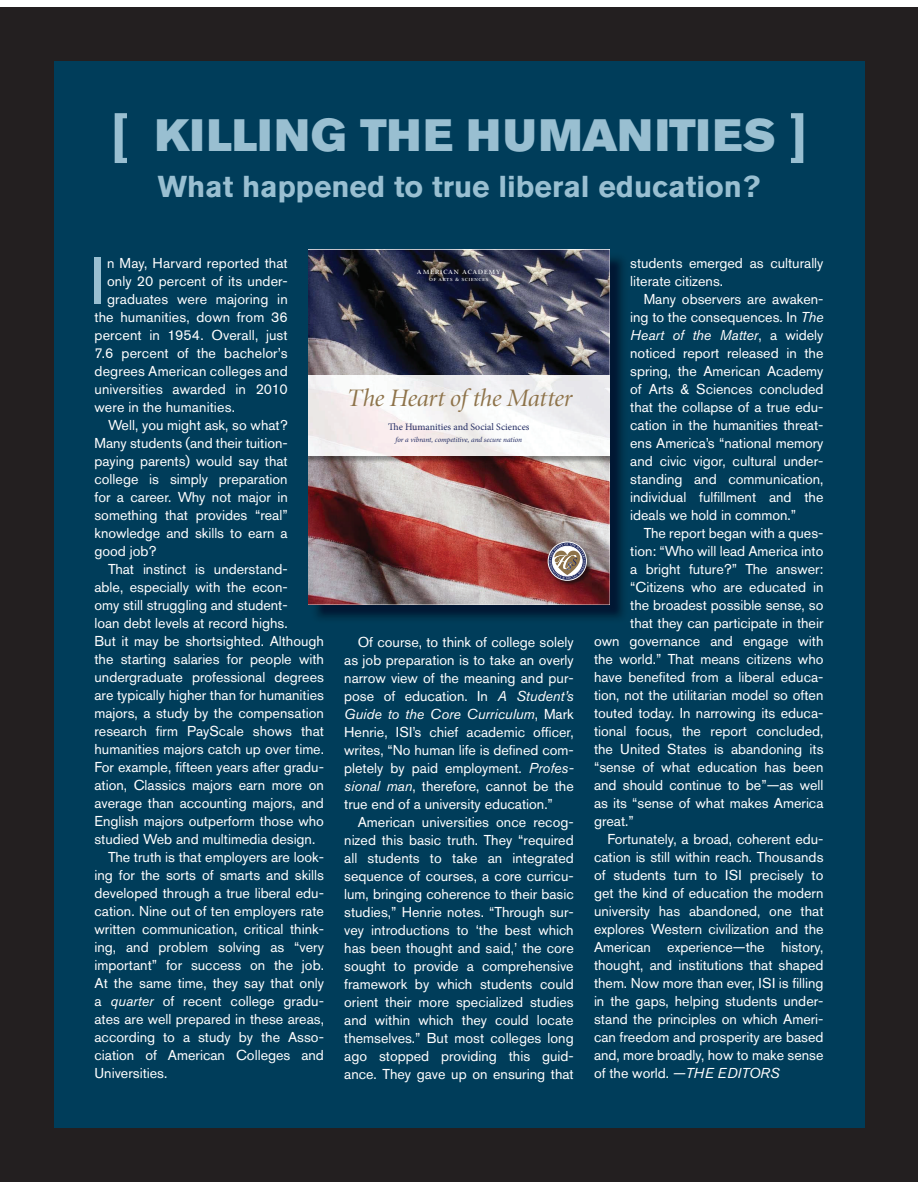
<style>
.page{position:relative;width:918px;height:1188px;background:#fff}
.page>*{position:absolute;margin:0;border:0;box-sizing:border-box;transform-origin:0 0}
.t1{font:65.25px "Akzidenz Grotesk BE";color:#99bfd1}
.t2{font:45px "Akzidenz Grotesk BE Super";letter-spacing:.02em;color:#99bfd1}
.t3{font:700 30px "Akzidenz Grotesk BE";color:#99bfd1}
.t4{font:italic 25.2px "Minion Display";letter-spacing:-.01em;color:#8e734a}
.t5{font:14.25px/18px "Akzidenz Grotesk BE";color:#fff;text-align:justify}
.t6{font:9.9px "Minion Pro";color:#232c63}
.t7{font:8.85px "Cycles Small Caps";letter-spacing:.05em;color:#fff}
.t8{font:italic 7.35px "Minion Pro";letter-spacing:-.01em;color:#232c63}
.t9{font:6.45px "Cycles Small Caps";letter-spacing:.05em;color:#fff}
.s1{font-size:54px}
.s2{font-style:italic}
</style>
<div class="page">
<div style="left:0;top:7px;width:918px;height:1174px;background:#231f20"></div>
<div style="left:54px;top:61px;width:810px;height:1066px;background:#003d5a"></div>
<img style="left:308px;top:250px;width:302px;height:355px">
<img style="left:308px;top:375px;width:302px;height:88px">
<img style="left:548px;top:541px;width:44px;height:44px">
<div style="left:548px;top:542px;width:39px;height:38px;border:1px solid #fff;border-radius:50%"></div>
<svg style="left:549px;top:543px;width:36px;height:36px"></svg>
<h2 class="t2" style="left:112px;top:119px;width:695px"><span class="s1">[</span> KILLING THE HUMANITIES <span class="s1">]</span></h2>
<h3 class="t3" style="left:158px;top:176px;width:604px">What happened to true liberal education?</h3>
<h1 class="t1" style="left:90px;top:258px;width:16px">I</h1>
<p class="t5" style="left:107px;top:255px;width:182px">n May, Harvard reported that</p>
<p class="t5" style="left:107px;top:273px;width:182px">only 20 percent of its under-</p>
<p class="t5" style="left:107px;top:291px;width:182px">graduates were majoring in</p>
<p class="t5" style="left:95px;top:309px;width:195px">the humanities, down from 36</p>
<p class="t5" style="left:95px;top:327px;width:195px">percent in 1954. Overall, just</p>
<p class="t5" style="left:95px;top:345px;width:195px">7.6 percent of the bachelor’s</p>
<p class="t5" style="left:95px;top:363px;width:195px">degrees American colleges and</p>
<p class="t5" style="left:95px;top:381px;width:195px">universities awarded in 2010</p>
<p class="t5" style="left:95px;top:399px;width:142px">were in the humanities.</p>
<p class="t5" style="left:108px;top:417px;width:181px">Well, you might ask, so what?</p>
<p class="t5" style="left:95px;top:435px;width:195px">Many students (and their tuition-</p>
<p class="t5" style="left:95px;top:453px;width:195px">paying parents) would say that</p>
<p class="t5" style="left:95px;top:471px;width:195px">college is simply preparation</p>
<p class="t5" style="left:95px;top:489px;width:195px">for a career. Why not major in</p>
<p class="t5" style="left:95px;top:507px;width:195px">something that provides “real”</p>
<p class="t5" style="left:95px;top:525px;width:195px">knowledge and skills to earn a</p>
<p class="t5" style="left:95px;top:543px;width:64px">good job?</p>
<p class="t5" style="left:108px;top:561px;width:181px">That instinct is understand-</p>
<p class="t5" style="left:95px;top:579px;width:195px">able, especially with the econ-</p>
<p class="t5" style="left:95px;top:597px;width:195px">omy still struggling and student-</p>
<p class="t5" style="left:95px;top:615px;width:195px">loan debt levels at record highs.</p>
<p class="t5" style="left:95px;top:633px;width:231px">But it may be shortsighted. Although</p>
<p class="t5" style="left:95px;top:651px;width:231px">the starting salaries for people with</p>
<p class="t5" style="left:95px;top:669px;width:231px">undergraduate professional degrees</p>
<p class="t5" style="left:95px;top:687px;width:231px">are typically higher than for humanities</p>
<p class="t5" style="left:95px;top:705px;width:231px">majors, a study by the compensation</p>
<p class="t5" style="left:95px;top:723px;width:231px">research firm PayScale shows that</p>
<p class="t5" style="left:95px;top:741px;width:231px">humanities majors catch up over time.</p>
<p class="t5" style="left:95px;top:759px;width:231px">For example, fifteen years after gradu-</p>
<p class="t5" style="left:95px;top:777px;width:231px">ation, Classics majors earn more on</p>
<p class="t5" style="left:95px;top:795px;width:231px">average than accounting majors, and</p>
<p class="t5" style="left:95px;top:813px;width:231px">English majors outperform those who</p>
<p class="t5" style="left:95px;top:831px;width:222px">studied Web and multimedia design.</p>
<p class="t5" style="left:108px;top:849px;width:217px">The truth is that employers are look-</p>
<p class="t5" style="left:95px;top:867px;width:231px">ing for the sorts of smarts and skills</p>
<p class="t5" style="left:95px;top:885px;width:231px">developed through a true liberal edu-</p>
<p class="t5" style="left:95px;top:903px;width:231px">cation. Nine out of ten employers rate</p>
<p class="t5" style="left:95px;top:921px;width:231px">written communication, critical think-</p>
<p class="t5" style="left:95px;top:939px;width:231px">ing, and problem solving as “very</p>
<p class="t5" style="left:95px;top:957px;width:231px">important” for success on the job.</p>
<p class="t5" style="left:95px;top:975px;width:231px">At the same time, they say that only</p>
<p class="t5" style="left:95px;top:993px;width:231px">a <span class="s2">quarter</span> of recent college gradu-</p>
<p class="t5" style="left:95px;top:1011px;width:231px">ates are well prepared in these areas,</p>
<p class="t5" style="left:95px;top:1029px;width:231px">according to a study by the Asso-</p>
<p class="t5" style="left:95px;top:1047px;width:231px">ciation of American Colleges and</p>
<p class="t5" style="left:95px;top:1065px;width:74px">Universities.</p>
<p class="t7" style="left:417px;top:266px;width:85px">american academy</p>
<p class="t9" style="left:429px;top:275px;width:61px">of arts &amp; sciences</p>
<h3 class="t4" style="left:346px;top:388px;width:227px">The Heart of the Matter</h3>
<p class="t6" style="left:388px;top:421px;width:143px">The Humanities and Social Sciences</p>
<p class="t8" style="left:396px;top:435px;width:128px">for a vibrant, competitive, and secure nation</p>
<p class="t5" style="left:344px;top:634px;width:231px;text-indent:14px">Of course, to think of college solely as job preparation is to take an overly narrow view of the meaning and pur&shy;pose of education. In <span class="s2">A Student’s Guide to the Core Curriculum</span>, Mark Henrie, ISI’s chief academic officer, writes, “No human life is defined com&shy;pletely by paid employment. <span class="s2">Profes&shy;sional man</span>, therefore, cannot be the true end of a university education.”</p>
<p class="t5" style="left:344px;top:814px;width:231px;text-indent:14px">American universities once recog&shy;nized this basic truth. They “required all students to take an integrated sequence of courses, a core curricu&shy;lum, bringing coherence to their basic studies,” Henrie notes. “Through sur&shy;vey introductions to ‘the best which has been thought and said,’ the core sought to provide a comprehensive framework by which students could orient their more specialized studies and within which they could locate themselves.” But most colleges long ago stopped providing this guid&shy;ance. They gave up on ensuring that</p>
<p class="t5" style="left:630px;top:255px;width:195px">students emerged as culturally literate citizens.</p>
<p class="t5" style="left:630px;top:291px;width:195px;text-indent:14px">Many observers are awaken&shy;ing to the consequences. In <span class="s2">The Heart of the Matter</span>, a widely noticed report released in the spring, the American Academy of Arts &amp; Sciences concluded that the collapse of a true edu&shy;cation in the humanities threat&shy;ens America’s “national memory and civic vigor, cultural under&shy;standing and communication, individual fulfillment and the ideals we hold in common.”</p>
<p class="t5" style="left:644px;top:525px;width:181px">The report began with a ques-</p>
<p class="t5" style="left:630px;top:543px;width:195px">tion: “Who will lead America into</p>
<p class="t5" style="left:630px;top:561px;width:195px">a bright future?” The answer:</p>
<p class="t5" style="left:630px;top:579px;width:195px">“Citizens who are educated in</p>
<p class="t5" style="left:630px;top:597px;width:195px">the broadest possible sense, so</p>
<p class="t5" style="left:630px;top:615px;width:195px">that they can participate in their</p>
<p class="t5" style="left:594px;top:633px;width:231px">own governance and engage with</p>
<p class="t5" style="left:594px;top:651px;width:231px">the world.” That means citizens who</p>
<p class="t5" style="left:594px;top:669px;width:231px">have benefited from a liberal educa-</p>
<p class="t5" style="left:594px;top:687px;width:231px">tion, not the utilitarian model so often</p>
<p class="t5" style="left:594px;top:705px;width:231px">touted today. In narrowing its educa-</p>
<p class="t5" style="left:594px;top:723px;width:231px">tional focus, the report concluded,</p>
<p class="t5" style="left:594px;top:741px;width:231px">the United States is abandoning its</p>
<p class="t5" style="left:594px;top:759px;width:231px">“sense of what education has been</p>
<p class="t5" style="left:594px;top:777px;width:231px">and should continue to be”—as well</p>
<p class="t5" style="left:594px;top:795px;width:231px">as its “sense of what makes America</p>
<p class="t5" style="left:594px;top:813px;width:41px">great.”</p>
<p class="t5" style="left:608px;top:831px;width:218px">Fortunately, a broad, coherent edu-</p>
<p class="t5" style="left:594px;top:849px;width:231px">cation is still within reach. Thousands</p>
<p class="t5" style="left:594px;top:867px;width:231px">of students turn to ISI precisely to</p>
<p class="t5" style="left:594px;top:885px;width:231px">get the kind of education the modern</p>
<p class="t5" style="left:594px;top:903px;width:231px">university has abandoned, one that</p>
<p class="t5" style="left:594px;top:921px;width:231px">explores Western civilization and the</p>
<p class="t5" style="left:594px;top:939px;width:231px">American experience—the history,</p>
<p class="t5" style="left:594px;top:957px;width:231px">thought, and institutions that shaped</p>
<p class="t5" style="left:594px;top:975px;width:231px">them. Now more than ever, ISI is filling</p>
<p class="t5" style="left:594px;top:993px;width:231px">in the gaps, helping students under-</p>
<p class="t5" style="left:594px;top:1011px;width:231px">stand the principles on which Ameri-</p>
<p class="t5" style="left:594px;top:1029px;width:231px">can freedom and prosperity are based</p>
<p class="t5" style="left:594px;top:1047px;width:231px">and, more broadly, how to make sense</p>
<p class="t5" style="left:594px;top:1065px;width:187px">of the world. <span class="s2">—THE EDITORS</span></p>
</div>
